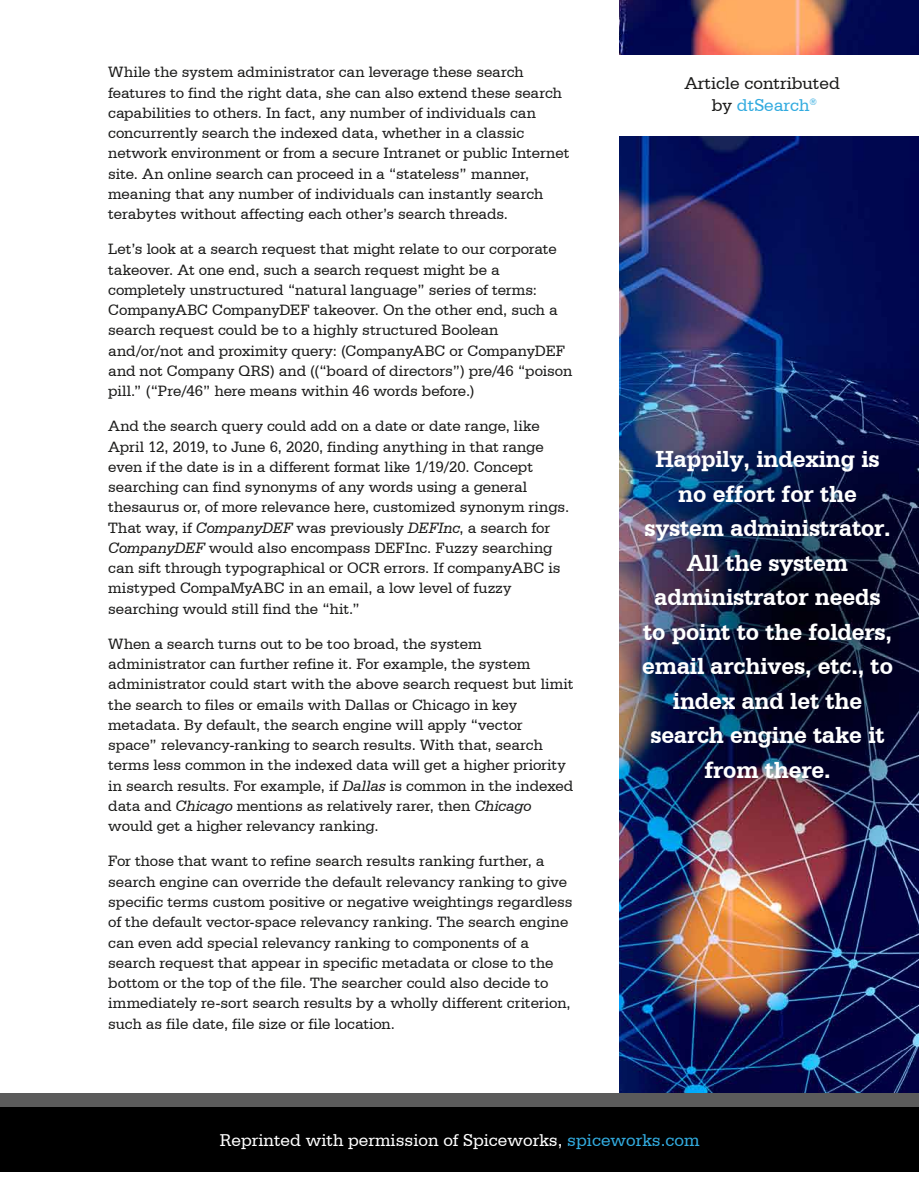
<style>
.page{position:relative;width:919px;height:1188px;background:#fff}
.page>*{position:absolute;margin:0;border:0;box-sizing:border-box;transform-origin:0 0}
.t1{font:700 24.45px/34.5px "Serifa BT";letter-spacing:-.005em;color:#fff;text-align:center}
.t2{font:18px "Serifa BT";color:#fff}
.t3{font:18px/21.6px "Serifa BT";color:#1b1b1a;text-align:center}
.t4{font:15.75px/20.2px "Serifa BT";letter-spacing:-.005em;color:#1b1b1a}
.s1{font-style:italic}
.s2{color:#32abdf}
</style>
<div class="page">
<img style="left:619px;top:0;width:299px;height:1093px">
<div style="left:0;top:1107px;width:918px;height:65px;background:#000"></div>
<div style="left:0;top:1093px;width:918px;height:14px;background:#5b5b5b"></div>
<div style="left:606px;top:55px;width:312px;height:81px;background:#fff"></div>
<p class="t4" style="left:108px;top:62px;width:462px">While the system administrator can leverage these search features to find the right data, she can also extend these search capabilities to others. In fact, any number of individuals can concurrently search the indexed data, whether in a classic network environment or from a secure Intranet or public Internet site. An online search can proceed in a “stateless” manner, meaning that any number of individuals can instantly search terabytes without affecting each other’s search threads.</p>
<p class="t4" style="left:108px;top:239px;width:465px">Let’s look at a search request that might relate to our corporate takeover. At one end, such a search request might be a completely unstructured “natural language” series of terms:<br>CompanyABC CompanyDEF takeover. On the other end, such a search request could be to a highly structured Boolean and/or/not and proximity query: (CompanyABC or CompanyDEF and not Company QRS) and ((“board of directors”) pre/46 “poison pill.” (“Pre/46” here means within 46 words before.)</p>
<p class="t4" style="left:108px;top:416px;width:462px">And the search query could add on a date or date range, like April 12, 2019, to June 6, 2020, finding anything in that range even if the date is in a different format like 1/19/20. Concept searching can find synonyms of any words using a general thesaurus or, of more relevance here, customized synonym rings.<br>That way, if <span class="s1">CompanyDEF</span> was previously <span class="s1">DEFInc</span>, a search for <span class="s1">CompanyDEF</span> would also encompass DEFInc. Fuzzy searching can sift through typographical or OCR errors. If companyABC is mistyped CompaMyABC in an email, a low level of fuzzy searching would still find the “hit.”</p>
<p class="t4" style="left:108px;top:633px;width:466px">When a search turns out to be too broad, the system administrator can further refine it. For example, the system administrator could start with the above search request but limit the search to files or emails with Dallas or Chicago in key metadata. By default, the search engine will apply “vector space” relevancy-ranking to search results. With that, search terms less common in the indexed data will get a higher priority in search results. For example, if <span class="s1">Dallas</span> is common in the indexed data and <span class="s1">Chicago</span> mentions as relatively rarer, then <span class="s1">Chicago </span>would get a higher relevancy ranking.</p>
<p class="t4" style="left:108px;top:851px;width:465px">For those that want to refine search results ranking further, a search engine can override the default relevancy ranking to give specific terms custom positive or negative weightings regardless of the default vector-space relevancy ranking. The search engine can even add special relevancy ranking to components of a search request that appear in specific metadata or close to the bottom or the top of the file. The searcher could also decide to immediately re-sort search results by a wholly different criterion, such as file date, file size or file location.</p>
<p class="t3" style="left:684px;top:72px;width:157px">Article contributed by <span class="s2">dtSearch</span><sup>®</sup></p>
<h1 class="t1" style="left:642px;top:441px;width:252px">Happily, indexing is no effort for the system administrator.<br>All the system administrator needs to point to the folders, email archives, etc., to index and let the search engine take it from there.</h1>
<p class="t2" style="left:220px;top:1130px;width:481px">Reprinted with permission of Spiceworks, <span class="s2">spiceworks.com</span></p>
</div>
